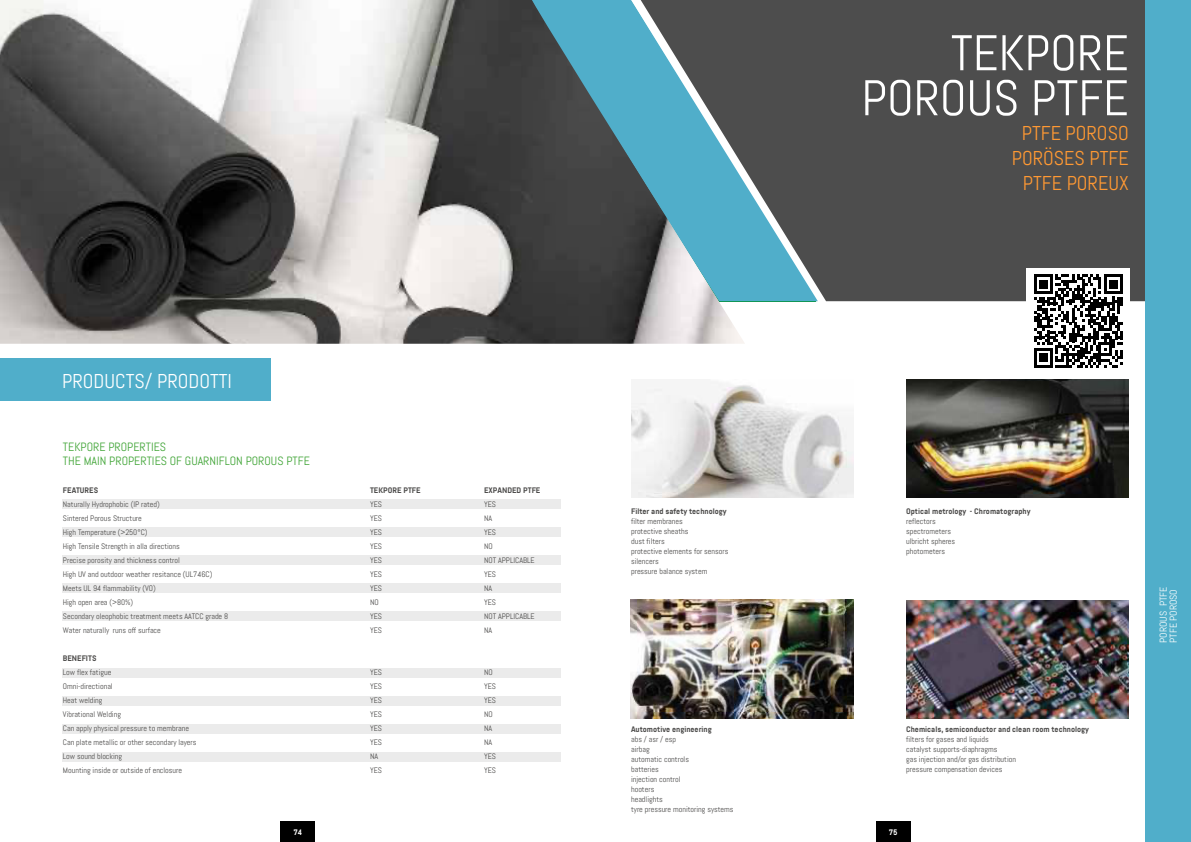
<style>
.page{position:relative;width:1191px;height:842px;background:#fff}
.page>*{position:absolute;margin:0;border:0;box-sizing:border-box;transform-origin:0 0}
.t1{font:50px/45px "Abel";color:#fff;text-align:right}
.t2{font:20px/25px "Abel";color:#f93;text-align:center}
.t3{font:20px "Abel";color:#fff}
.t4{font:12px/14.4px "Abel";color:#3fa435}
.t5{font:10px/10px "Abel";color:#fff}
.t6{font:8px/10px "Abel";color:#4a4948}
.t7{font:700 8px "Abel Pro";color:#4a4948}
.t8{font:700 8px "Abel Pro";color:#fff}
</style>
<div class="page">
<div style="left:864px;top:0;width:281px;height:301px;background:#4d4d4d"></div>
<div style="left:818px;top:0;width:46px;height:301px;background:#4d4d4d"></div>
<img style="left:0;top:0;width:745px;height:344px">
<div style="left:0;top:359px;width:271px;height:42px;background:#50aeca"></div>
<img style="left:631px;top:382px;width:222px;height:116px">
<img style="left:631px;top:600px;width:222px;height:118px">
<img style="left:906px;top:380px;width:222px;height:117px">
<img style="left:906px;top:600px;width:222px;height:118px">
<div style="left:62px;top:500px;width:499px;height:9px;background:#ebebeb"></div>
<div style="left:62px;top:528px;width:499px;height:9px;background:#ebebeb"></div>
<div style="left:62px;top:556px;width:499px;height:9px;background:#ebebeb"></div>
<div style="left:62px;top:584px;width:499px;height:9px;background:#ebebeb"></div>
<div style="left:62px;top:612px;width:499px;height:9px;background:#ebebeb"></div>
<div style="left:62px;top:668px;width:499px;height:9px;background:#ebebeb"></div>
<div style="left:62px;top:696px;width:499px;height:9px;background:#ebebeb"></div>
<div style="left:62px;top:724px;width:499px;height:10px;background:#ebebeb"></div>
<div style="left:62px;top:753px;width:499px;height:9px;background:#ebebeb"></div>
<div style="left:280px;top:821px;width:35px;height:21px;background:#000"></div>
<div style="left:875px;top:821px;width:35px;height:21px;background:#000"></div>
<div style="left:1145px;top:0;width:46px;height:842px;background:#50aeca"></div>
<svg style="left:520px;top:0;width:298px;height:301px;background:#53727c"></svg>
<div style="left:1026px;top:268px;width:104px;height:111px;background:#fff"></div>
<svg style="left:1034px;top:274px;width:88px;height:94px"></svg>
<h1 class="t1" style="left:861px;top:31px;width:269px">TEKPORE<br>POROUS PTFE</h1>
<h2 class="t2" style="left:1011px;top:121px;width:118px">PTFE POROSO<br>PORÖSES PTFE<br>PTFE POREUX</h2>
<h2 class="t3" style="left:62px;top:369px;width:171px">PRODUCTS/ PRODOTTI</h2>
<h3 class="t4" style="left:63px;top:439px;width:248px">TEKPORE PROPERTIES<br>THE MAIN PROPERTIES OF GUARNIFLON POROUS PTFE</h3>
<p class="t7" style="left:63px;top:486px;width:37px">FEATURES</p>
<p class="t7" style="left:370px;top:486px;width:52px">TEKPORE PTFE</p>
<p class="t7" style="left:484px;top:486px;width:58px">EXPANDED PTFE</p>
<p class="t6" style="left:63px;top:499px;width:98px">Naturally Hydrophobic (IP rated)</p>
<p class="t6" style="left:370px;top:499px;width:13px">YES</p>
<p class="t6" style="left:484px;top:499px;width:13px">YES</p>
<p class="t6" style="left:63px;top:513px;width:80px">Sintered Porous Structure</p>
<p class="t6" style="left:370px;top:513px;width:13px">YES</p>
<p class="t6" style="left:484px;top:513px;width:10px">NA</p>
<p class="t6" style="left:63px;top:527px;width:86px">High Temperature (&gt;250°C)</p>
<p class="t6" style="left:370px;top:527px;width:13px">YES</p>
<p class="t6" style="left:484px;top:527px;width:13px">YES</p>
<p class="t6" style="left:63px;top:541px;width:118px">High Tensile Strength in alla directions</p>
<p class="t6" style="left:370px;top:541px;width:13px">YES</p>
<p class="t6" style="left:484px;top:541px;width:10px">NO</p>
<p class="t6" style="left:63px;top:555px;width:118px">Precise porosity and thickness control</p>
<p class="t6" style="left:370px;top:555px;width:13px">YES</p>
<p class="t6" style="left:484px;top:555px;width:52px">NOT APPLICABLE</p>
<p class="t6" style="left:63px;top:569px;width:151px">High UV and outdoor weather resitance (UL746C)</p>
<p class="t6" style="left:370px;top:569px;width:13px">YES</p>
<p class="t6" style="left:484px;top:569px;width:13px">YES</p>
<p class="t6" style="left:63px;top:583px;width:94px">Meets UL 94 flammability (VO)</p>
<p class="t6" style="left:370px;top:583px;width:13px">YES</p>
<p class="t6" style="left:484px;top:583px;width:10px">NA</p>
<p class="t6" style="left:63px;top:597px;width:72px">High open area (&gt;80%)</p>
<p class="t6" style="left:370px;top:597px;width:10px">NO</p>
<p class="t6" style="left:484px;top:597px;width:13px">YES</p>
<p class="t6" style="left:63px;top:611px;width:167px">Secondary oleophobic treatment meets AATCC grade 8</p>
<p class="t6" style="left:370px;top:611px;width:13px">YES</p>
<p class="t6" style="left:484px;top:611px;width:52px">NOT APPLICABLE</p>
<p class="t6" style="left:63px;top:625px;width:99px">Water naturally runs off surface</p>
<p class="t6" style="left:370px;top:625px;width:13px">YES</p>
<p class="t6" style="left:484px;top:625px;width:10px">NA</p>
<p class="t7" style="left:63px;top:654px;width:35px">BENEFITS</p>
<p class="t6" style="left:63px;top:667px;width:50px">Low flex fatigue</p>
<p class="t6" style="left:370px;top:667px;width:13px">YES</p>
<p class="t6" style="left:484px;top:667px;width:10px">NO</p>
<p class="t6" style="left:63px;top:681px;width:51px">Omni-directional</p>
<p class="t6" style="left:370px;top:681px;width:13px">YES</p>
<p class="t6" style="left:484px;top:681px;width:13px">YES</p>
<p class="t6" style="left:63px;top:695px;width:41px">Heat welding</p>
<p class="t6" style="left:370px;top:695px;width:13px">YES</p>
<p class="t6" style="left:484px;top:695px;width:13px">YES</p>
<p class="t6" style="left:63px;top:709px;width:60px">Vibrational Welding</p>
<p class="t6" style="left:370px;top:709px;width:13px">YES</p>
<p class="t6" style="left:484px;top:709px;width:10px">NO</p>
<p class="t6" style="left:63px;top:723px;width:127px">Can apply physical pressure to membrane</p>
<p class="t6" style="left:370px;top:723px;width:13px">YES</p>
<p class="t6" style="left:484px;top:723px;width:10px">NA</p>
<p class="t6" style="left:63px;top:737px;width:135px">Can plate metallic or other secondary layers</p>
<p class="t6" style="left:370px;top:737px;width:13px">YES</p>
<p class="t6" style="left:484px;top:737px;width:10px">NA</p>
<p class="t6" style="left:63px;top:751px;width:61px">Low sound blocking</p>
<p class="t6" style="left:370px;top:751px;width:10px">NA</p>
<p class="t6" style="left:484px;top:751px;width:13px">YES</p>
<p class="t6" style="left:63px;top:765px;width:121px">Mounting inside or outside of enclosure</p>
<p class="t6" style="left:370px;top:765px;width:13px">YES</p>
<p class="t6" style="left:484px;top:765px;width:13px">YES</p>
<p class="t7" style="left:631px;top:507px;width:97px">Filter and safety technology</p>
<p class="t6" style="left:631px;top:516px;width:99px">filter membranes<br>protective sheaths<br>dust filters<br>protective elements for sensors silencers<br>pressure balance system</p>
<p class="t7" style="left:631px;top:725px;width:82px">Automotive engineering</p>
<p class="t6" style="left:631px;top:734px;width:104px">abs / asr / esp<br>airbag<br>automatic controls<br>batteries<br>injection control<br>hooters<br>headlights<br>tyre pressure monitoring systems</p>
<p class="t8" style="left:293px;top:827px;width:10px">74</p>
<p class="t8" style="left:888px;top:827px;width:10px">75</p>
<p class="t7" style="left:906px;top:507px;width:126px">Optical metrology - Chromatography</p>
<p class="t6" style="left:906px;top:516px;width:51px">reflectors spectrometers ulbricht spheres photometers</p>
<p class="t7" style="left:906px;top:725px;width:184px">Chemicals, semiconductor and clean room technology</p>
<p class="t6" style="left:906px;top:734px;width:111px">filters for gases and liquids<br>catalyst supports-diaphragms<br>gas injection and/or gas distribution pressure compensation devices</p>
<p class="t5" style="left:1158px;top:643px;width:57px;rotate:-90deg">POROUS PTFE<br>PTFE POROSO</p>
</div>
